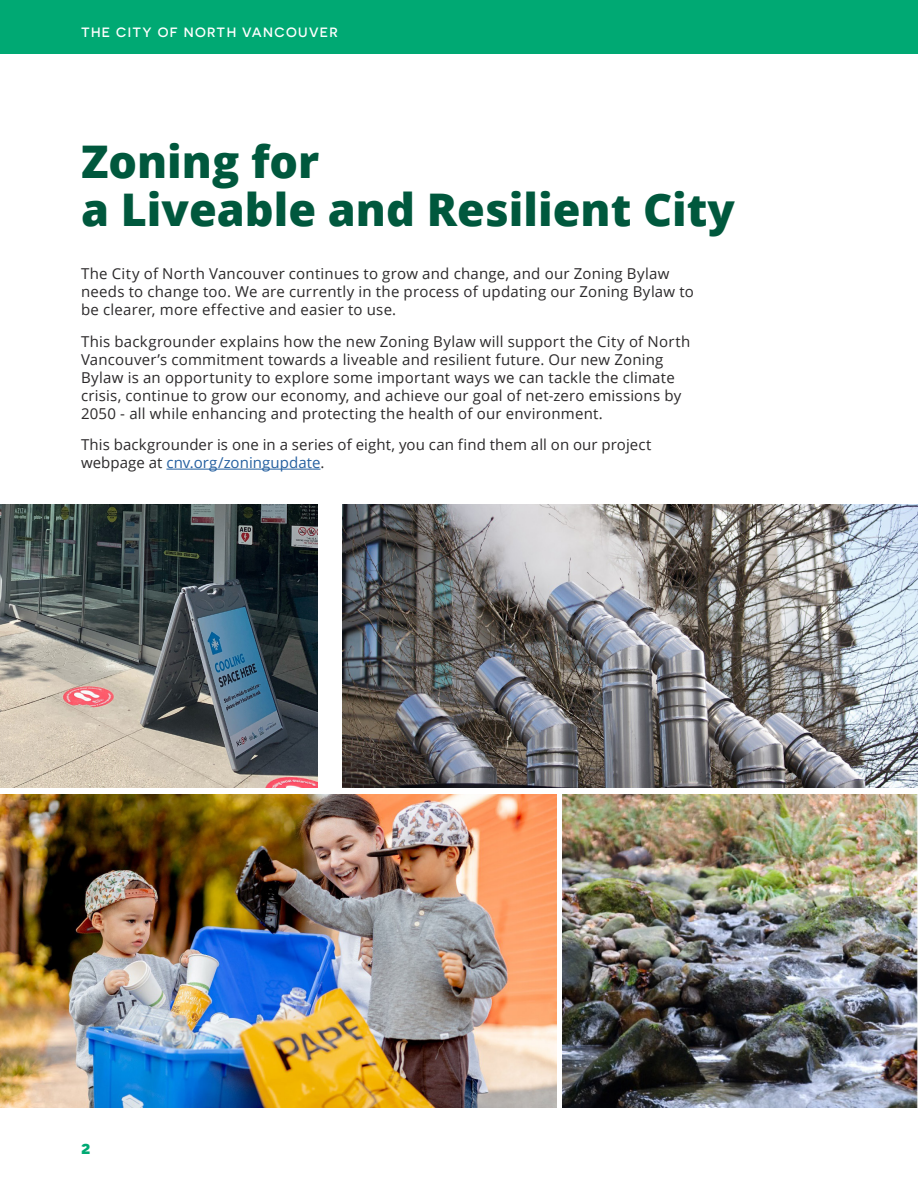
<style>
.page{position:relative;width:918px;height:1188px;background:#fff}
.page>*{position:absolute;margin:0;border:0;box-sizing:border-box;transform-origin:0 0}
.H2_Color_1{font:800 45px/48px "Open Sans";color:#00583d}
.t1{font:700 18px "Novecentosanswide";color:#00a973}
.body{font:15px/18px "Open Sans";letter-spacing:.015em;color:#2b292a}
.t2{font:500 13.5px "Novecentosanswide";letter-spacing:.1em;color:#fff}
.s1{color:#2560a0}
</style>
<div class="page">
<div style="left:0;top:0;width:918px;height:54px;background:#00a973"></div>
<img style="left:342px;top:504px;width:576px;height:283px">
<img style="left:0;top:794px;width:556px;height:313px">
<img style="left:563px;top:794px;width:355px;height:313px">
<img style="left:0;top:504px;width:318px;height:283px">
<hr style="left:166px;top:469px;width:155px;height:1px;background:#2560a0">
<p class="t2" style="left:81px;top:24px;width:258px">THE CITY OF NORTH VANCOUVER</p>
<p class="H2_Color_1" style="left:81px;top:136px;width:656px">Zoning for<br>a Liveable and Resilient City</p>
<p class="body" style="left:81px;top:264px;width:614px">The City of North Vancouver continues to grow and change, and our Zoning Bylaw needs to change too. We are currently in the process of updating our Zoning Bylaw to be clearer, more effective and easier to use.</p>
<p class="body" style="left:81px;top:332px;width:611px">This backgrounder explains how the new Zoning Bylaw will support the City of North Vancouver’s commitment towards a liveable and resilient future. Our new Zoning Bylaw is an opportunity to explore some important ways we can tackle the climate crisis, continue to grow our economy, and achieve our goal of net-zero emissions by 2050 - all while enhancing and protecting the health of our environment.</p>
<p class="body" style="left:81px;top:435px;width:572px">This backgrounder is one in a series of eight, you can find them all on our project webpage at <span class="s1">cnv.org/zoningupdate</span>.</p>
<p class="t1" style="left:81px;top:1137px;width:11px">2</p>
</div>
